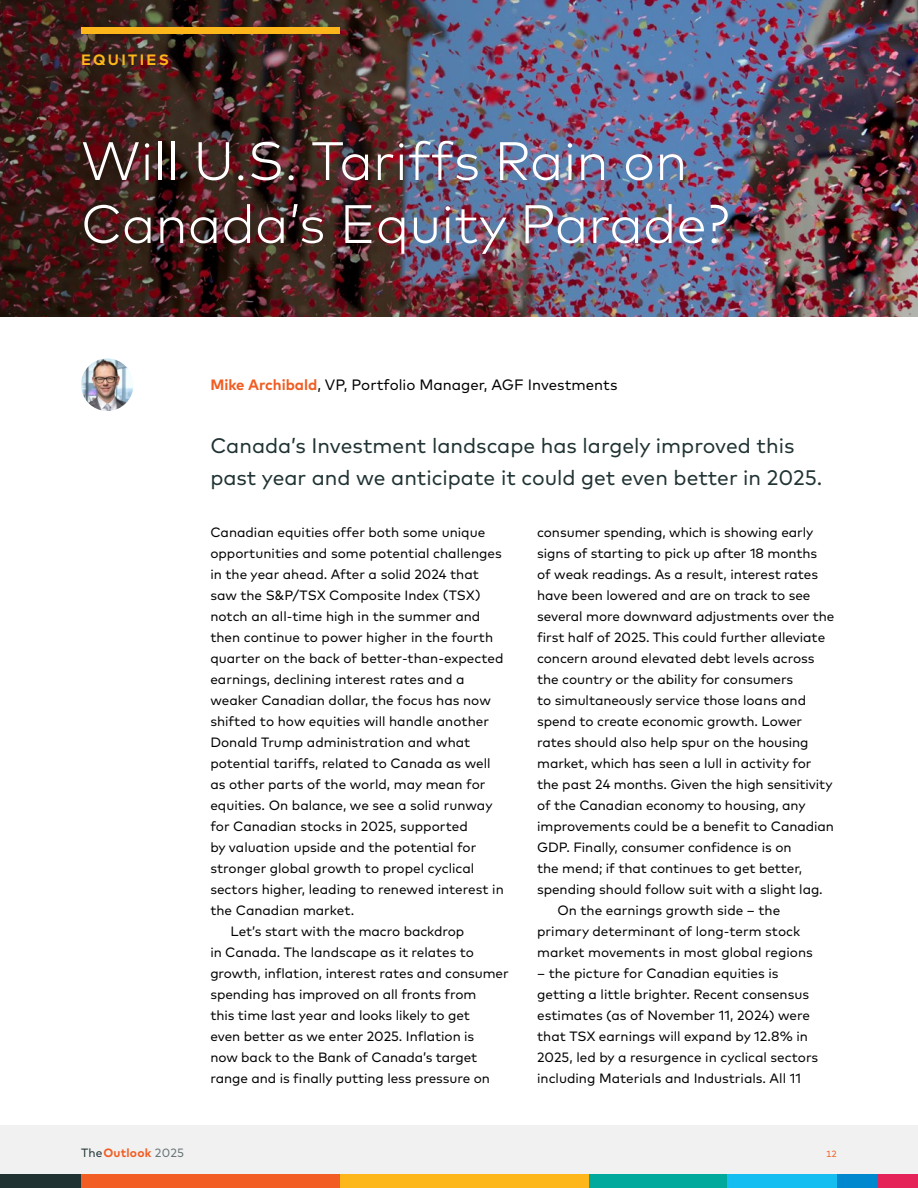
<style>
.page{position:relative;width:918px;height:1188px;background:#fff}
.page>*{position:absolute;margin:0;border:0;box-sizing:border-box;transform-origin:0 0}
.H2_-_Article_Smaller{font:300 54px/63px "Mark OT";color:#fff}
.Intro_paragraph_charcoal{font:21px/31.5px "Mark OT";color:#203232}
.Byline{font:15px "Mark OT";color:#000}
.t1{font:700 15px "Mark OT";letter-spacing:.155em;color:#fdb71a}
.Body_9_14{font:13.5px/21px "Mark OT";letter-spacing:-.005em;color:#000}
.Body_first_par{font:13.5px/21px "Mark OT";color:#000}
.t2{font:700 12px "Mark OT";letter-spacing:.015em;color:#f15d22}
.t3{font:9px "Mark OT";color:#f15d22}
.s1{font-weight:700;color:#f15d22}
.s2{font-weight:400;color:#203232}
.s3{font-weight:400;color:#677374}
</style>
<div class="page">
<div style="left:0;top:1125px;width:918px;height:55px;background:#f1f1f2"></div>
<img style="left:81px;top:358px;width:53px;height:53px;border-radius:26px">
<img style="left:0;top:0;width:918px;height:316px">
<div style="left:0;top:1174px;width:81px;height:14px;background:#203232"></div>
<div style="left:587px;top:1174px;width:141px;height:14px;background:#00a99b"></div>
<div style="left:728px;top:1174px;width:109px;height:14px;background:#15bef0"></div>
<div style="left:837px;top:1174px;width:42px;height:14px;background:#0088ce"></div>
<div style="left:878px;top:1174px;width:40px;height:14px;background:#e62359"></div>
<div style="left:81px;top:1174px;width:259px;height:14px;background:#f15d22"></div>
<div style="left:340px;top:1174px;width:248px;height:14px;background:#fdb71a"></div>
<div style="left:81px;top:27px;width:259px;height:7px;background:#fdb71a"></div>
<p class="t1" style="left:81px;top:49px;width:89px">EQUITIES</p>
<h2 class="H2_-_Article_Smaller" style="left:81px;top:129px;width:650px">Will U.S. Tariffs Rain on<br>Canada’s Equity Parade?</h2>
<p class="Byline" style="left:210px;top:375px;width:409px"><span class="s1">Mike Archibald</span>, VP, Portfolio Manager, AGF Investments</p>
<p class="Intro_paragraph_charcoal" style="left:210px;top:430px;width:614px">Canada’s Investment landscape has largely improved this past year and we anticipate it could get even better in 2025.</p>
<p class="Body_first_par" style="left:210px;top:522px;width:295px">Canadian equities offer both some unique opportunities and some potential challenges in the year ahead. After a solid 2024 that saw the S&amp;P/TSX Composite Index (TSX) notch an all-time high in the summer and then continue to power higher in the fourth quarter on the back of better-than-expected earnings, declining interest rates and a weaker Canadian dollar, the focus has now shifted to how equities will handle another Donald Trump administration and what potential tariffs, related to Canada as well as other parts of the world, may mean for equities. On balance, we see a solid runway for Canadian stocks in 2025, supported<br>by valuation upside and the potential for stronger global growth to propel cyclical sectors higher, leading to renewed interest in the Canadian market.</p>
<p class="Body_9_14" style="left:210px;top:921px;width:300px;text-indent:20px">Let’s start with the macro backdrop<br>in Canada. The landscape as it relates to growth, inflation, interest rates and consumer spending has improved on all fronts from<br>this time last year and looks likely to get<br>even better as we enter 2025. Inflation is<br>now back to the Bank of Canada’s target range and is finally putting less pressure on</p>
<p class="Body_9_14" style="left:537px;top:522px;width:299px">consumer spending, which is showing early signs of starting to pick up after 18 months of weak readings. As a result, interest rates have been lowered and are on track to see several more downward adjustments over the first half of 2025. This could further alleviate concern around elevated debt levels across the country or the ability for consumers<br>to simultaneously service those loans and spend to create economic growth. Lower rates should also help spur on the housing market, which has seen a lull in activity for the past 24 months. Given the high sensitivity of the Canadian economy to housing, any improvements could be a benefit to Canadian GDP. Finally, consumer confidence is on<br>the mend; if that continues to get better, spending should follow suit with a slight lag.</p>
<p class="Body_9_14" style="left:537px;top:900px;width:277px;text-indent:20px">On the earnings growth side – the primary determinant of long-term stock market movements in most global regions</p>
<p class="Body_9_14" style="left:537px;top:963px;width:283px">– the picture for Canadian equities is getting a little brighter. Recent consensus estimates (as of November 11, 2024) were that TSX earnings will expand by 12.8% in 2025, led by a resurgence in cyclical sectors including Materials and Industrials. All 11</p>
<p class="t2" style="left:81px;top:1144px;width:105px"><span class="s2">The</span>Outlook <span class="s3">2025</span></p>
<p class="t3" style="left:826px;top:1148px;width:12px">12</p>
</div>
